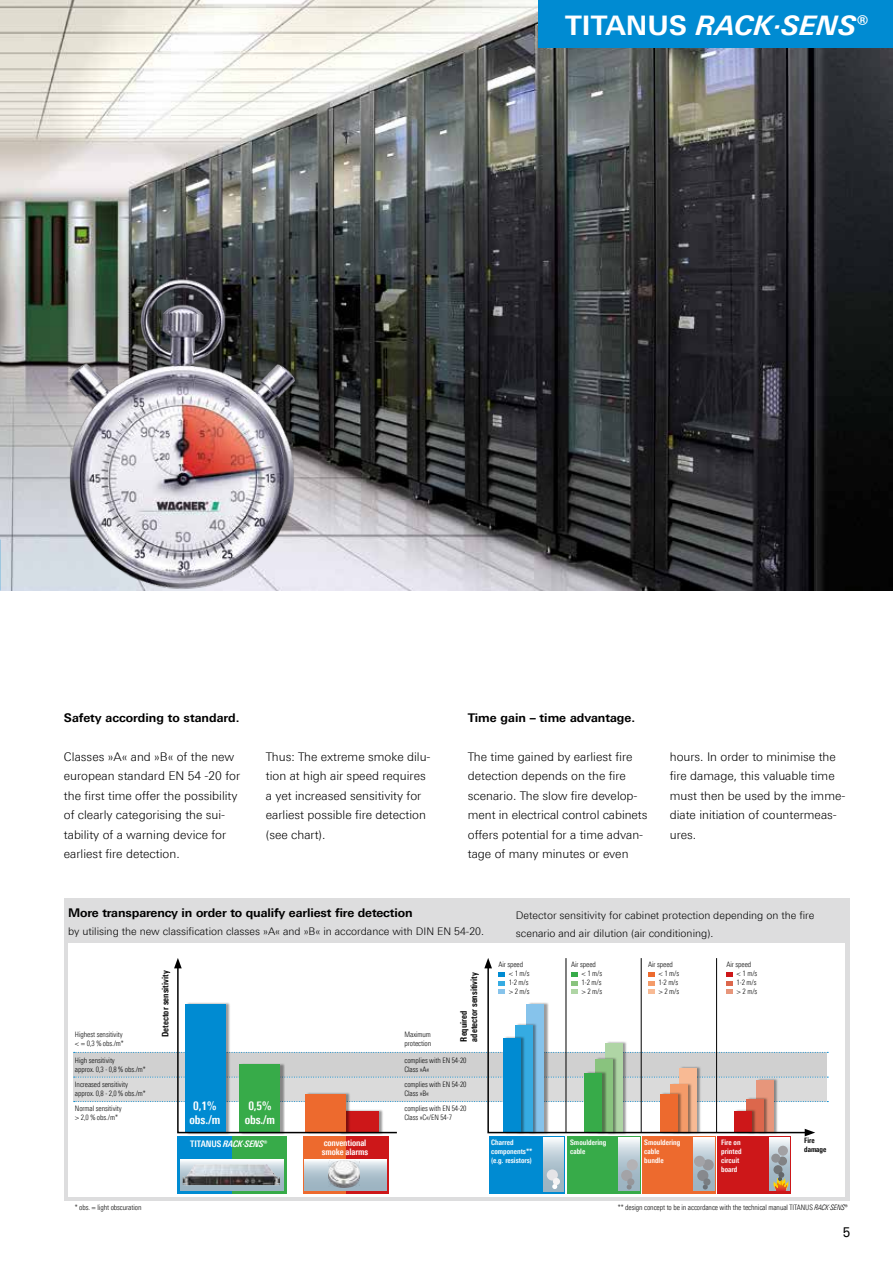
<style>
.page{position:relative;width:893px;height:1263px;background:#fff}
.page>*{position:absolute;margin:0;border:0;box-sizing:border-box;transform-origin:0 0}
.t1{font:italic 700 27px "LT Univers Basic";color:#fff}
.t2{font:13.5px "LT Univers Typewriter";color:#000}
.t3{font:300 12px/19.5px "LT Univers Basic";color:#000}
.t4{font:700 12px "LT Univers Basic";letter-spacing:-.01em;color:#000}
.t5{font:700 condensed 12px/13.5px "LT Univers";letter-spacing:-.005em;color:#fff;text-align:center}
.t6{font:300 10.5px/18px "LT Univers Basic";color:#000}
.t7{font:700 condensed 9px/10.5px "LT Univers";color:#000}
.t8{font:700 condensed 9px/9px "LT Univers";letter-spacing:-.01em;color:#fff}
.t9{font:italic 700 condensed 9px "LT Univers";letter-spacing:-.01em;color:#fff}
.t10{font:300 condensed 7.5px/9px "LT Univers";letter-spacing:-.01em;color:#000}
.t11{font:700 condensed 7.5px/9px "LT Univers";color:#fff}
.t12{font:700 condensed 7.5px/9px "LT Univers";letter-spacing:-.01em;color:#000}
.s1{font-style:normal}
.s2{font-style:italic}
</style>
<div class="page">
<div style="left:65px;top:898px;width:785px;height:303px;background:#ddddde"></div>
<div style="left:69px;top:898px;width:776px;height:299px;background:#fff"></div>
<div style="left:65px;top:898px;width:785px;height:45px;background:#ddddde"></div>
<img style="left:0;top:0;width:893px;height:590px">
<div style="left:538px;top:0;width:355px;height:48px;background:#008bd2"></div>
<img style="left:58px;top:273px;width:248px;height:318px">
<svg style="left:74px;top:958px;width:754px;height:178px"></svg>
<div style="left:489px;top:1136px;width:76px;height:57px;background:#008bd2"></div>
<div style="left:177px;top:1136px;width:55px;height:57px;background:#008bd2"></div>
<div style="left:303px;top:1136px;width:43px;height:57px;background:#ed6a2e"></div>
<div style="left:346px;top:1136px;width:43px;height:57px;background:#cd1719"></div>
<div style="left:232px;top:1136px;width:55px;height:57px;background:#37ab49"></div>
<div style="left:567px;top:1136px;width:73px;height:57px;background:#37ab49"></div>
<div style="left:642px;top:1136px;width:73px;height:57px;background:#ed6a2e"></div>
<div style="left:717px;top:1136px;width:74px;height:57px;background:#cd1719"></div>
<svg style="left:543px;top:1137px;width:21px;height:54px"></svg>
<svg style="left:305px;top:1159px;width:82px;height:31px;background:#bbcbd5"></svg>
<svg style="left:619px;top:1137px;width:20px;height:54px"></svg>
<svg style="left:694px;top:1137px;width:20px;height:54px"></svg>
<svg style="left:769px;top:1137px;width:21px;height:54px"></svg>
<svg style="left:552px;top:1184px;width:5px;height:5px"></svg>
<div style="left:547px;top:1169px;width:11px;height:11px;background:#e5e4e7;border-radius:50%"></div>
<div style="left:553px;top:1178px;width:7px;height:7px;background:#f4f3f4;border-radius:50%"></div>
<svg style="left:627px;top:1184px;width:5px;height:5px"></svg>
<div style="left:621px;top:1170px;width:11px;height:11px;background:#a3a3a7;border-radius:50%"></div>
<div style="left:627px;top:1159px;width:11px;height:11px;background:#b3b2b5;border-radius:50%"></div>
<div style="left:627px;top:1178px;width:7px;height:7px;background:#95969a;border-radius:50%"></div>
<svg style="left:703px;top:1184px;width:5px;height:5px"></svg>
<div style="left:697px;top:1170px;width:11px;height:11px;background:#87898d;border-radius:50%"></div>
<div style="left:703px;top:1159px;width:11px;height:11px;background:#95969a;border-radius:50%"></div>
<div style="left:694px;top:1156px;width:11px;height:11px;background:#a3a3a7;border-radius:50%"></div>
<div style="left:703px;top:1178px;width:7px;height:7px;background:#797d81;border-radius:50%"></div>
<div style="left:773px;top:1165px;width:9px;height:9px;background:#717476;border-radius:50%"></div>
<div style="left:778px;top:1156px;width:9px;height:9px;background:#818284;border-radius:50%"></div>
<div style="left:771px;top:1154px;width:9px;height:9px;background:#909194;border-radius:50%"></div>
<div style="left:778px;top:1146px;width:10px;height:10px;background:#a2a1a4;border-radius:50%"></div>
<svg style="left:773px;top:1172px;width:16px;height:19px"></svg>
<img style="left:329px;top:1161px;width:31px;height:27px">
<svg style="left:180px;top:1159px;width:104px;height:31px"></svg>
<img style="left:183px;top:1164px;width:97px;height:21px">
<h1 class="t1" style="left:565px;top:10px;width:305px"><span class="s1">TITANUS</span> RACK·SENS<span class="s1">®</span></h1>
<p class="t4" style="left:64px;top:710px;width:177px">Safety according to standard.</p>
<p class="t3" style="left:64px;top:746px;width:178px">Classes »A« and »B« of the new european standard EN 54 -20 for the first time offer the possibility of clearly categorising the sui&shy;tability of a warning device for earliest fire detection.</p>
<p class="t3" style="left:266px;top:746px;width:166px">Thus: The extreme smoke dilu&shy;tion at high air speed requires a yet increased sensitivity for earliest possible fire detection (see chart).</p>
<p class="t4" style="left:468px;top:710px;width:169px">Time gain – time advantage.</p>
<p class="t3" style="left:468px;top:746px;width:181px">The time gained by earliest fire detection depends on the fire scenario. The slow fire develop&shy;ment in electrical control cabinets offers potential for a time advan&shy;tage of many minutes or even</p>
<p class="t3" style="left:670px;top:746px;width:177px">hours. In order to minimise the fire damage, this valuable time must then be used by the imme&shy;diate initiation of countermeas&shy;ures.</p>
<p class="t4" style="left:68px;top:906px;width:346px">More transparency in order to qualify earliest fire detection</p>
<p class="t6" style="left:68px;top:922px;width:417px">by utilising the new classification classes »A« and »B« in accordance with DIN EN 54-20.</p>
<p class="t6" style="left:516px;top:906px;width:300px">Detector sensitivity for cabinet protection depending on the fire scenario and air dilution (air conditioning).</p>
<p class="t10" style="left:75px;top:1029px;width:50px">Highest sensitivity &lt; = 0,3 % obs./m*</p>
<p class="t10" style="left:75px;top:1055px;width:72px">High sensitivity<br>approx. 0,3 - 0,8 % obs./m*</p>
<p class="t10" style="left:75px;top:1080px;width:72px">Increased sensitivity approx. 0,8 - 2,0 % obs./m*</p>
<p class="t10" style="left:75px;top:1104px;width:48px">Normal sensitivity &gt; 2,0 % obs./m*</p>
<p class="t7" style="left:160px;top:1037px;width:68px;rotate:-90deg">Detector sensitivity</p>
<p class="t7" style="left:458px;top:1041px;width:71px;rotate:-90deg">Required<br>adetector sensitivity</p>
<p class="t10" style="left:404px;top:1029px;width:28px">Maximum protection</p>
<p class="t10" style="left:404px;top:1080px;width:64px">complies with EN 54-20<br>Class »B«</p>
<p class="t10" style="left:404px;top:1104px;width:64px">complies with EN 54-20<br>Class »C«/EN 54-7</p>
<p class="t10" style="left:404px;top:1055px;width:64px">complies with EN 54-20<br>Class »A«</p>
<p class="t5" style="left:189px;top:1099px;width:32px">0,1% obs./m</p>
<p class="t5" style="left:245px;top:1099px;width:32px;text-align:left">0,5% obs./m</p>
<p class="t9" style="left:190px;top:1139px;width:78px"><span class="s1">TITANUS</span> RACK·SENS<span class="s1">®</span></p>
<p class="t8" style="left:322px;top:1138px;width:48px">conventional smoke alarms</p>
<p class="t10" style="left:509px;top:959px;width:22px;text-indent:-10px">Air speed &lt; 1 m/s<br>1-2 m/s &gt; 2 m/s</p>
<p class="t10" style="left:582px;top:959px;width:22px;text-indent:-10px">Air speed<br>&lt; 1 m/s<br>1-2 m/s &gt; 2 m/s</p>
<p class="t10" style="left:658px;top:959px;width:22px;text-indent:-10px">Air speed &lt; 1 m/s<br>1-2 m/s &gt; 2 m/s</p>
<p class="t10" style="left:737px;top:959px;width:22px;text-indent:-10px">Air speed &lt; 1 m/s<br>1-2 m/s &gt; 2 m/s</p>
<p class="t11" style="left:491px;top:1138px;width:43px">Charred components** (e.g. resistors)</p>
<p class="t11" style="left:570px;top:1138px;width:38px">Smouldering cable</p>
<p class="t11" style="left:644px;top:1138px;width:38px">Smouldering cable bundle</p>
<p class="t11" style="left:721px;top:1138px;width:22px">Fire on printed circuit board</p>
<p class="t12" style="left:804px;top:1136px;width:24px">Fire damage</p>
<p class="t10" style="left:75px;top:1203px;width:68px">* obs. = light obscuration</p>
<p class="t10" style="left:618px;top:1203px;width:231px">** design concept to be in accordance with the technical manual TITANUS <span class="s2">RACK·SENS</span>®</p>
<p class="t2" style="left:842px;top:1225px;width:10px">5</p>
</div>
